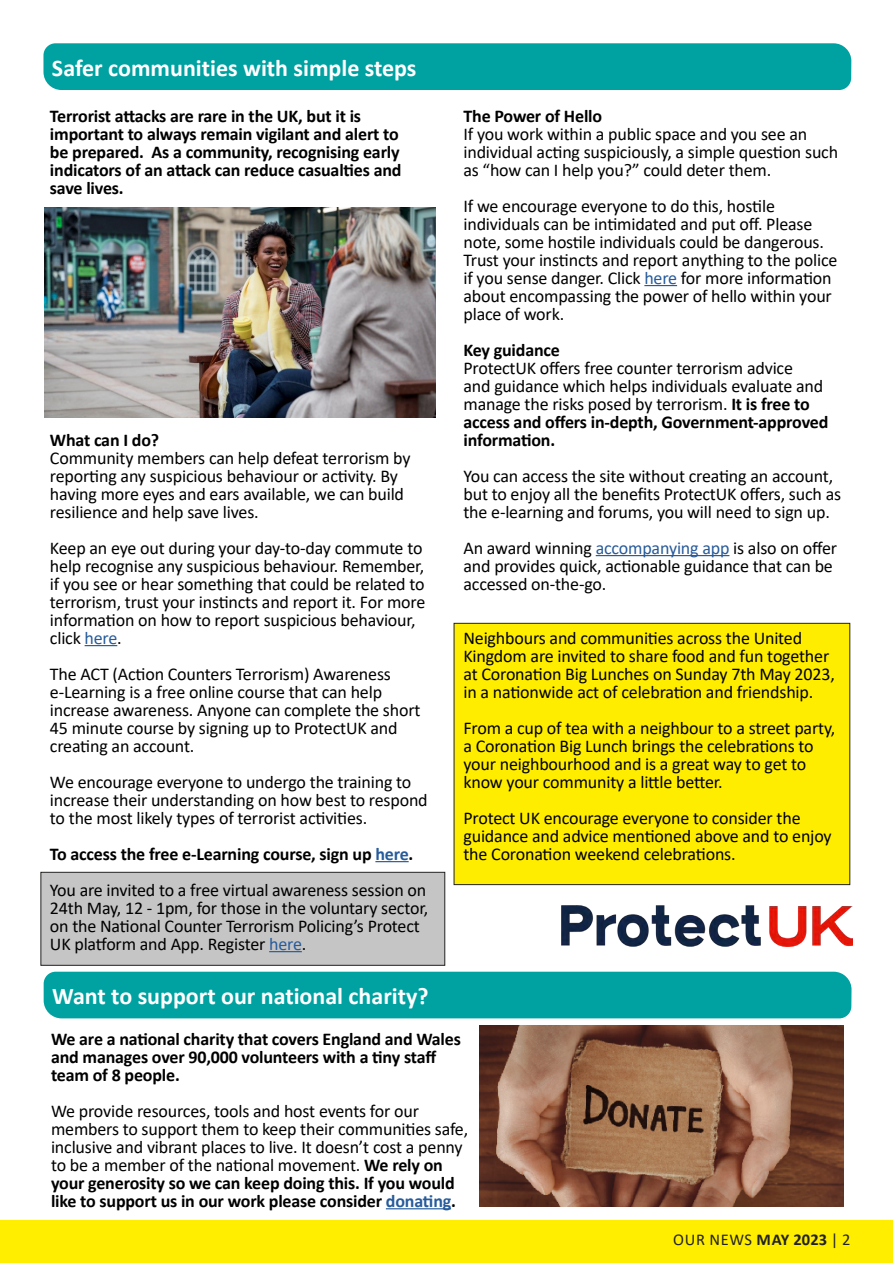
<style>
.page{position:relative;width:893px;height:1263px;background:#fff}
.page>*{position:absolute;margin:0;border:0;box-sizing:border-box;transform-origin:0 0}
.t1{font:700 24px "Calibri";color:#fff}
.t2{font:18px/18px "Calibri";letter-spacing:-.01em;color:#000}
.t3{font:700 18px/18px "Calibri";letter-spacing:-.01em;color:#000}
.t4{font:16.5px "Calibri";letter-spacing:.04em;color:#222221}
.s1{color:#275b9b}
.s2{font-weight:700}
.s3{font-weight:700;color:#275b9b}
</style>
<div class="page">
<div style="left:0;top:1220px;width:893px;height:43px;background:#fe0"></div>
<div style="left:40px;top:872px;width:405px;height:94px;background:#c5c5c5;border:1px solid #222221"></div>
<div style="left:454px;top:623px;width:396px;height:262px;background:#ffed00;border:1px solid #222221"></div>
<div style="left:43px;top:43px;width:808px;height:47px;background:#00a1a1"></div>
<hr style="left:85px;top:645px;width:32px;height:1px;background:#275b9b">
<hr style="left:375px;top:861px;width:34px;height:1px;background:#275b9b">
<hr style="left:269px;top:951px;width:33px;height:1px;background:#275b9b">
<hr style="left:644px;top:285px;width:33px;height:1px;background:#275b9b">
<hr style="left:596px;top:555px;width:133px;height:1px;background:#275b9b">
<img style="left:45px;top:207px;width:391px;height:211px">
<img style="left:562px;top:906px;width:290px;height:40px">
<div style="left:44px;top:972px;width:808px;height:46px;background:#00a1a1"></div>
<hr style="left:386px;top:1208px;width:65px;height:1px;background:#275b9b">
<img style="left:479px;top:1025px;width:365px;height:182px">
<h1 class="t1" style="left:52px;top:51px;width:366px">Safer communities with simple steps</h1>
<p class="t3" style="left:50px;top:106px;width:353px">Terrorist attacks are rare in the UK, but it is important to always remain vigilant and alert to be prepared. As a community, recognising early indicators of an attack can reduce casualties and save lives.</p>
<p class="t3" style="left:50px;top:430px;width:111px">What can I do?</p>
<p class="t2" style="left:50px;top:448px;width:362px">Community members can help defeat terrorism by reporting any suspicious behaviour or activity. By having more eyes and ears available, we can build resilience and help save lives.</p>
<p class="t2" style="left:50px;top:538px;width:377px">Keep an eye out during your day-to-day commute to help recognise any suspicious behaviour. Remember, if you see or hear something that could be related to terrorism, trust your instincts and report it. For more information on how to report suspicious behaviour, click <span class="s1">here</span>.</p>
<p class="t2" style="left:50px;top:664px;width:372px">The ACT (Action Counters Terrorism) Awareness e-Learning is a free online course that can help increase awareness. Anyone can complete the short 45 minute course by signing up to ProtectUK and creating an account.</p>
<p class="t2" style="left:50px;top:772px;width:379px">We encourage everyone to undergo the training to increase their understanding on how best to respond to the most likely types of terrorist activities.</p>
<p class="t2" style="left:50px;top:835px;width:378px;line-height:36px"><span class="s2">To access the free e-Learning course, sign up</span> <span class="s3">here</span><span class="s2">.<br></span>You are invited to a free virtual awareness session on</p>
<p class="t2" style="left:50px;top:898px;width:380px">24th May, 12 - 1pm, for those in the voluntary sector, on the National Counter Terrorism Policing’s Protect<br>UK platform and App. Register <span class="s1">here</span>.</p>
<p class="t3" style="left:463px;top:106px;width:140px">The Power of Hello</p>
<p class="t2" style="left:463px;top:124px;width:376px">If you work within a public space and you see an individual acting suspiciously, a simple question such as “how can I help you?” could deter them.</p>
<p class="t2" style="left:463px;top:196px;width:375px">If we encourage everyone to do this, hostile individuals can be intimidated and put off. Please note, some hostile individuals could be dangerous.<br>Trust your instincts and report anything to the police if you sense danger. Click <span class="s1">here</span> for more information about encompassing the power of hello within your place of work.</p>
<p class="t3" style="left:463px;top:340px;width:98px">Key guidance</p>
<p class="t2" style="left:463px;top:358px;width:366px">ProtectUK offers free counter terrorism advice<br>and guidance which helps individuals evaluate and manage the risks posed by terrorism. <span class="s2">It is free to access and offers in-depth, Government-approved information.</span></p>
<p class="t2" style="left:463px;top:466px;width:379px">You can access the site without creating an account, but to enjoy all the benefits ProtectUK offers, such as the e-learning and forums, you will need to sign up.</p>
<p class="t2" style="left:463px;top:538px;width:375px">An award winning <span class="s1">accompanying app</span> is also on offer and provides quick, actionable guidance that can be accessed on-the-go.</p>
<p class="t2" style="left:463px;top:628px;width:373px">Neighbours and communities across the United Kingdom are invited to share food and fun together at Coronation Big Lunches on Sunday 7th May 2023, in a nationwide act of celebration and friendship.</p>
<p class="t2" style="left:463px;top:718px;width:373px">From a cup of tea with a neighbour to a street party, a Coronation Big Lunch brings the celebrations to your neighbourhood and is a great way to get to know your community a little better.</p>
<p class="t2" style="left:463px;top:808px;width:370px">Protect UK encourage everyone to consider the guidance and advice mentioned above and to enjoy the Coronation weekend celebrations.</p>
<h1 class="t1" style="left:52px;top:979px;width:378px">Want to support our national charity?</h1>
<p class="t3" style="left:51px;top:1029px;width:411px">We are a national charity that covers England and Wales and manages over 90,000 volunteers with a tiny staff team of 8 people.</p>
<p class="t2" style="left:51px;top:1101px;width:419px">We provide resources, tools and host events for our members to support them to keep their communities safe, inclusive and vibrant places to live. It doesn’t cost a penny to be a member of the national movement. <span class="s2">We rely on your generosity so we can keep doing this. If you would like to support us in our work please consider</span> <span class="s3">donating</span><span class="s2">.</span></p>
<p class="t4" style="left:673px;top:1228px;width:179px">OUR NEWS <span class="s2">MAY 2023</span> | 2</p>
</div>
